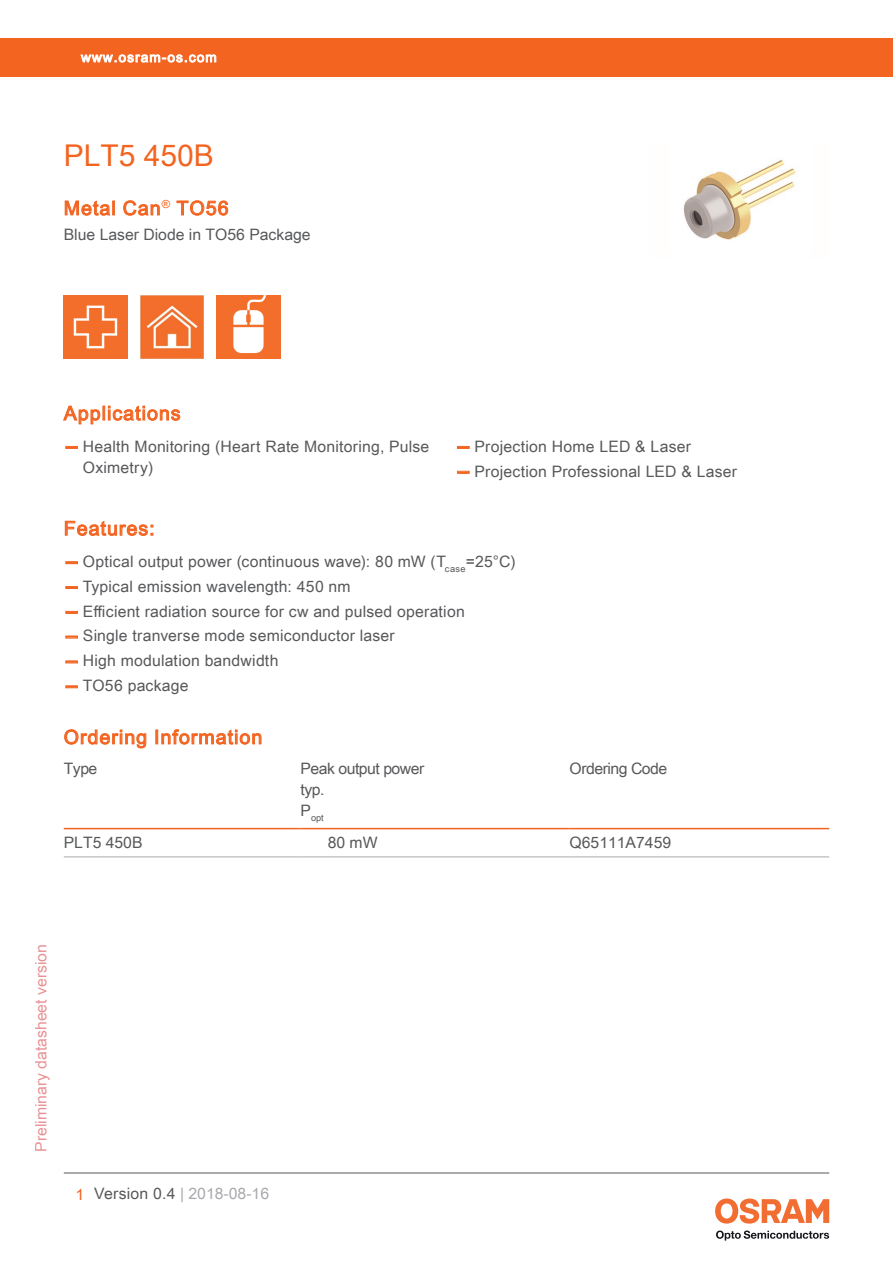
<style>
.page{position:relative;width:893px;height:1263px;background:#fff}
.page>*{position:absolute;margin:0;border:0;box-sizing:border-box;transform-origin:0 0}
.t1{font:30px "Arial Unicode MS";color:#f36421}
.t2{font:19.5px "Arial Unicode MS";letter-spacing:.055em;color:#f36421}
.t3{font:15.75px/21px "Arial Unicode MS";letter-spacing:.015em;color:#57585a}
.t4{font:15.75px "Arial Unicode MS";color:#d1232a}
.t5{font:15.75px "Arial Unicode MS";letter-spacing:-.03em;color:#57585a}
.t6{font:15.75px "Arial Unicode MS";color:#a8a9ad}
.t7{font:13.5px "Arial Unicode MS";letter-spacing:.085em;color:#fff}
.t8{font:9.15px "Arial Unicode MS";color:#57585a}
.s1{font-family:"Helvetica Neue LT Pro";font-weight:700;color:#f36421}
.s2{color:#f36421}
.s3{color:#57585a}
</style>
<div class="page">
<hr style="left:64px;top:1173px;width:765px;height:1px;background:#57585a">
<svg style="left:716px;top:1230px;width:113px;height:10px"></svg>
<svg style="left:715px;top:1198px;width:114px;height:25px"></svg>
<div style="left:0;top:38px;width:893px;height:39px;background:#f36421"></div>
<svg style="left:80px;top:54px;width:137px;height:9px"></svg>
<img style="left:683px;top:160px;width:113px;height:80px">
<svg style="left:64px;top:200px;width:47px;height:16px"></svg>
<div style="left:112px;top:201px;width:3px;height:14px;border:1px solid #f36421"></div>
<svg style="left:123px;top:200px;width:37px;height:16px"></svg>
<svg style="left:176px;top:200px;width:53px;height:16px"></svg>
<img style="left:64px;top:295px;width:63px;height:64px">
<img style="left:140px;top:295px;width:64px;height:64px">
<img style="left:217px;top:295px;width:63px;height:64px">
<svg style="left:63px;top:405px;width:118px;height:20px"></svg>
<svg style="left:66px;top:446px;width:11px;height:2px"></svg>
<svg style="left:458px;top:446px;width:11px;height:2px"></svg>
<svg style="left:458px;top:471px;width:11px;height:2px"></svg>
<svg style="left:65px;top:520px;width:88px;height:16px"></svg>
<svg style="left:66px;top:562px;width:11px;height:2px"></svg>
<svg style="left:66px;top:586px;width:11px;height:2px"></svg>
<svg style="left:66px;top:611px;width:11px;height:2px"></svg>
<svg style="left:66px;top:636px;width:11px;height:2px"></svg>
<svg style="left:66px;top:661px;width:11px;height:2px"></svg>
<svg style="left:66px;top:686px;width:11px;height:2px"></svg>
<hr style="left:64px;top:828px;width:237px;height:1px;background:#f36421">
<hr style="left:301px;top:828px;width:269px;height:1px;background:#f36421">
<hr style="left:570px;top:828px;width:259px;height:1px;background:#f36421">
<hr style="left:64px;top:856px;width:237px;height:1px;background:#a8a9ad">
<hr style="left:301px;top:856px;width:269px;height:1px;background:#a8a9ad">
<hr style="left:570px;top:856px;width:259px;height:1px;background:#a8a9ad">
<svg style="left:64px;top:729px;width:83px;height:20px"></svg>
<div style="left:155px;top:729px;width:3px;height:15px;border:1px solid #f36421"></div>
<svg style="left:161px;top:729px;width:101px;height:16px"></svg>
<p class="t7" style="left:81px;top:47px;width:137px">www.osram-os.com</p>
<h1 class="t1" style="left:64px;top:134px;width:152px">PLT5 450B</h1>
<p class="t2" style="left:64px;top:194px;width:166px">Metal Can<sup>®</sup> TO56</p>
<p class="t3" style="left:64px;top:224px;width:248px">Blue Laser Diode in TO56 Package</p>
<p class="t2" style="left:64px;top:399px;width:118px">Applications</p>
<p class="t3" style="left:83px;top:435px;width:348px;text-indent:-19px"><span class="s1">—</span> Health Monitoring (Heart Rate Monitoring, Pulse<br>Oximetry)</p>
<p class="t3" style="left:455px;top:435px;width:237px"><span class="s1">—</span> Projection Home LED &amp; Laser</p>
<p class="t3" style="left:455px;top:460px;width:283px"><span class="s1">—</span> Projection Professional LED &amp; Laser</p>
<p class="t2" style="left:64px;top:514px;width:92px">Features:</p>
<p class="t3" style="left:64px;top:551px;width:453px"><span class="s1">—</span> Optical output power (continuous wave): 80 mW (T<sub>case</sub>=25°C)</p>
<p class="t3" style="left:64px;top:575px;width:288px"><span class="s1">—</span> Typical emission wavelength: 450 nm</p>
<p class="t3" style="left:64px;top:600px;width:403px"><span class="s1">—</span> Efficient radiation source for cw and pulsed operation</p>
<p class="t3" style="left:64px;top:625px;width:332px"><span class="s1">—</span> Single tranverse mode semiconductor laser</p>
<p class="t3" style="left:64px;top:650px;width:216px"><span class="s1">—</span> High modulation bandwidth</p>
<p class="t3" style="left:64px;top:675px;width:126px"><span class="s1">—</span> TO56 package</p>
<p class="t2" style="left:64px;top:723px;width:200px">Ordering Information</p>
<p class="t3" style="left:64px;top:757px;width:35px">Type</p>
<p class="t5" style="left:301px;top:756px;width:125px">Peak output power</p>
<p class="t5" style="left:570px;top:756px;width:99px">Ordering Code</p>
<p class="t3" style="left:301px;top:778px;width:25px">typ.</p>
<p class="t8" style="left:301px;top:811px;width:25px"><sup>P</sup>opt</p>
<p class="t3" style="left:64px;top:832px;width:80px">PLT5 450B</p>
<p class="t3" style="left:328px;top:832px;width:51px">80 mW</p>
<p class="t3" style="left:570px;top:832px;width:103px">Q65111A7459</p>
<p class="t4" style="left:29px;top:1152px;width:209px;rotate:-90deg">Preliminary datasheet version</p>
<p class="t6" style="left:76px;top:1182px;width:195px"><span class="s2">1</span> <span class="s3">Version 0.4</span> | 2018-08-16</p>
</div>
